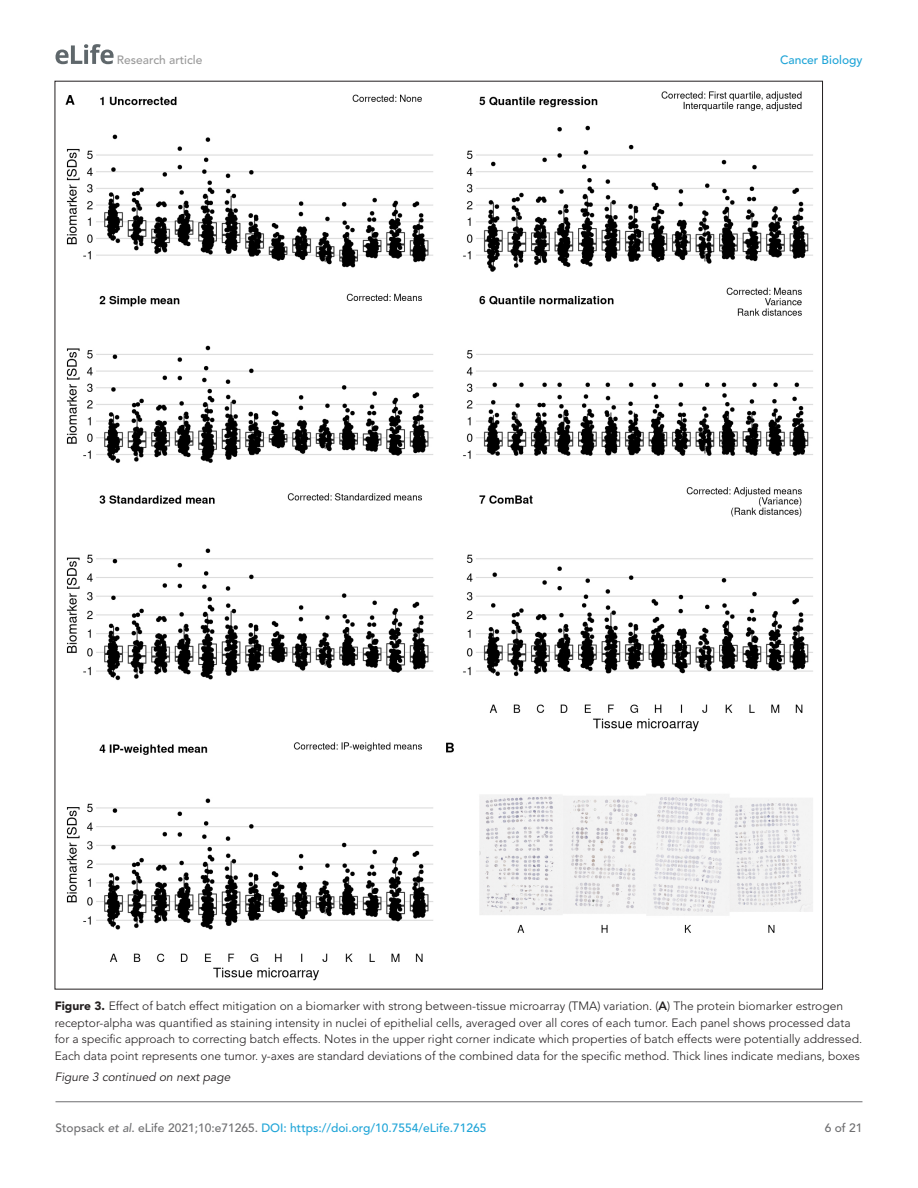
<style>
.page{position:relative;width:918px;height:1188px;background:#fff}
.page>*{position:absolute;margin:0;border:0;box-sizing:border-box;transform-origin:0 0}
.t1{font:300 12px/16.5px "Avenir LT Std";color:#231f20}
.t2{font:500 12px "Avenir LT Std";color:#1ea4d7}
.t3{font:italic 12px "Avenir LT Std";color:#231f20}
.t4{font:500 12px "Avenir LT Std";color:#9a9a9a}
.t5{font:500 12px "Avenir LT Std";color:#6e6e70}
.s1{font-weight:900}
.s2{font-weight:800}
.s3{color:#6e6e70}
.s4{font-style:italic;color:#6e6e70}
</style>
<div class="page">
<svg style="left:56px;top:44px;width:58px;height:20px"></svg>
<hr style="left:56px;top:1101px;width:806px;height:1px;background:#6e6e70">
<img style="left:65px;top:91px;width:748px;height:889px">
<p class="t4" style="left:117px;top:53px;width:87px">Research article</p>
<p class="t2" style="left:780px;top:53px;width:84px">Cancer Biology</p>
<p class="t1" style="left:55px;top:998px;width:809px"><span class="s1">Figure 3.</span> Effect of batch effect mitigation on a biomarker with strong between-tissue microarray (TMA) variation. (<span class="s2">A</span>) The protein biomarker estrogen receptor-alpha was quantified as staining intensity in nuclei of epithelial cells, averaged over all cores of each tumor. Each panel shows processed data for a specific approach to correcting batch effects. Notes in the upper right corner indicate which properties of batch effects were potentially addressed.<br>Each data point represents one tumor. y-axes are standard deviations of the combined data for the specific method. Thick lines indicate medians, boxes</p>
<p class="t3" style="left:55px;top:1070px;width:177px">Figure 3 continued on next page</p>
<p class="t2" style="left:56px;top:1121px;width:432px"><span class="s3">Stopsack</span> <span class="s4">et al</span><span class="s3">. eLife 2021;10:e71265.</span> DOI: https://doi.org/10.7554/eLife.71265</p>
<p class="t5" style="left:825px;top:1121px;width:39px">6 of 21</p>
</div>
